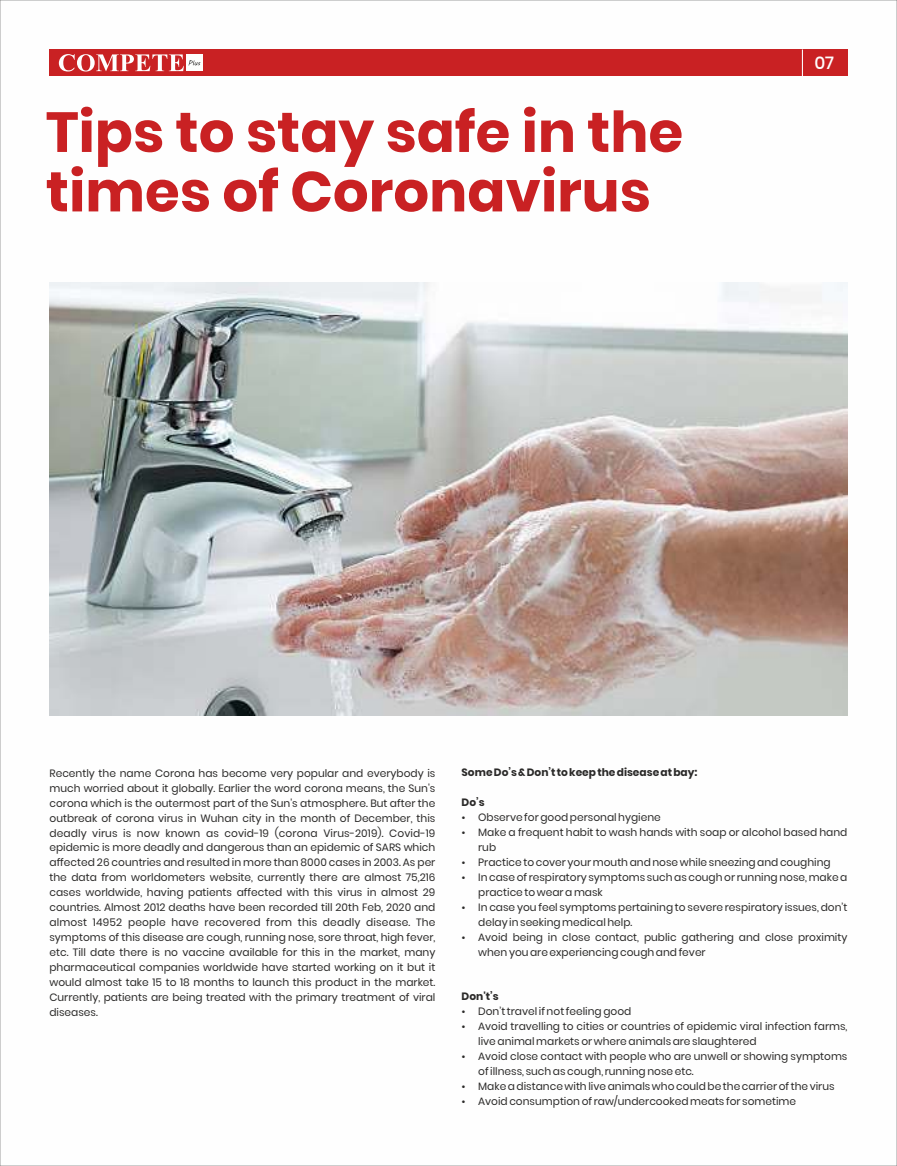
<style>
.page{position:relative;width:897px;height:1166px;background:#fff}
.page>*{position:absolute;margin:0;border:0;box-sizing:border-box;transform-origin:0 0}
.t1{font:700 56.25px/59.5px "Poppins";color:#c92123}
.t2{font:500 17.5px "Poppins";color:#fefefe}
.t3{font:10.62px/15px "Poppins";color:#2b2a29}
.t4{font:700 10.62px "Poppins";color:#2b2a29}
</style>
<div class="page">
<img style="left:49px;top:282px;width:798px;height:434px">
<div style="left:49px;top:49px;width:753px;height:27px;background:#c92123"></div>
<div style="left:186px;top:54px;width:17px;height:17px;background:#fefefe"></div>
<svg style="left:59px;top:54px;width:141px;height:18px"></svg>
<div style="left:802px;top:49px;width:45px;height:27px;background:#c92123"></div>
<svg style="left:801px;top:50px;width:1px;height:26px"></svg>
<h1 class="t1" style="left:46px;top:102px;width:638px">Tips to stay safe in the times of Coronavirus</h1>
<h2 class="t2" style="left:814px;top:51px;width:21px">07</h2>
<p class="t3" style="left:49px;top:765px;width:387px;text-align:justify">Recently the name Corona has become very popular and everybody is much worried about it globally. Earlier the word corona means, the Sun's corona which is the outermost part of the Sun's atmosphere. But after the outbreak of corona virus in Wuhan city in the month of December, this deadly virus is now known as covid-19 (corona Virus-2019). Covid-19 epidemic is more deadly and dangerous than an epidemic of SARS which affected 26 countries and resulted in more than 8000 cases in 2003. As per the data from worldometers website, currently there are almost 75,216 cases worldwide, having patients affected with this virus in almost 29 countries. Almost 2012 deaths have been recorded till 20th Feb, 2020 and almost 14952 people have recovered from this deadly disease. The symptoms of this disease are cough, running nose, sore throat, high fever, etc. Till date there is no vaccine available for this in the market, many pharmaceutical companies worldwide have started working on it but it would almost take 15 to 18 months to launch this product in the market.<br>Currently, patients are being treated with the primary treatment of viral diseases.</p>
<p class="t4" style="left:461px;top:764px;width:237px">Some Do’s &amp; Don’t to keep the disease at bay:</p>
<p class="t4" style="left:461px;top:794px;width:25px">Do’s</p>
<p class="t3" style="left:478px;top:809px;width:371px">Observe for good personal hygiene<br>Make a frequent habit to wash hands with soap or alcohol based hand rub<br>Practice to cover your mouth and nose while sneezing and coughing<br>In case of respiratory symptoms such as cough or running nose, make a practice to wear a mask<br>In case you feel symptoms pertaining to severe respiratory issues, don’t delay in seeking medical help.<br>Avoid being in close contact, public gathering and close proximity when you are experiencing cough and fever</p>
<p class="t4" style="left:461px;top:989px;width:39px">Don't’s</p>
<p class="t3" style="left:478px;top:1004px;width:371px">Don’t travel if not feeling good<br>Avoid travelling to cities or countries of epidemic viral infection farms, live animal markets or where animals are slaughtered<br>Avoid close contact with people who are unwell or showing symptoms of illness, such as cough, running nose etc.<br>Make a distance with live animals who could be the carrier of the virus Avoid consumption of raw/undercooked meats for sometime</p>
</div>
